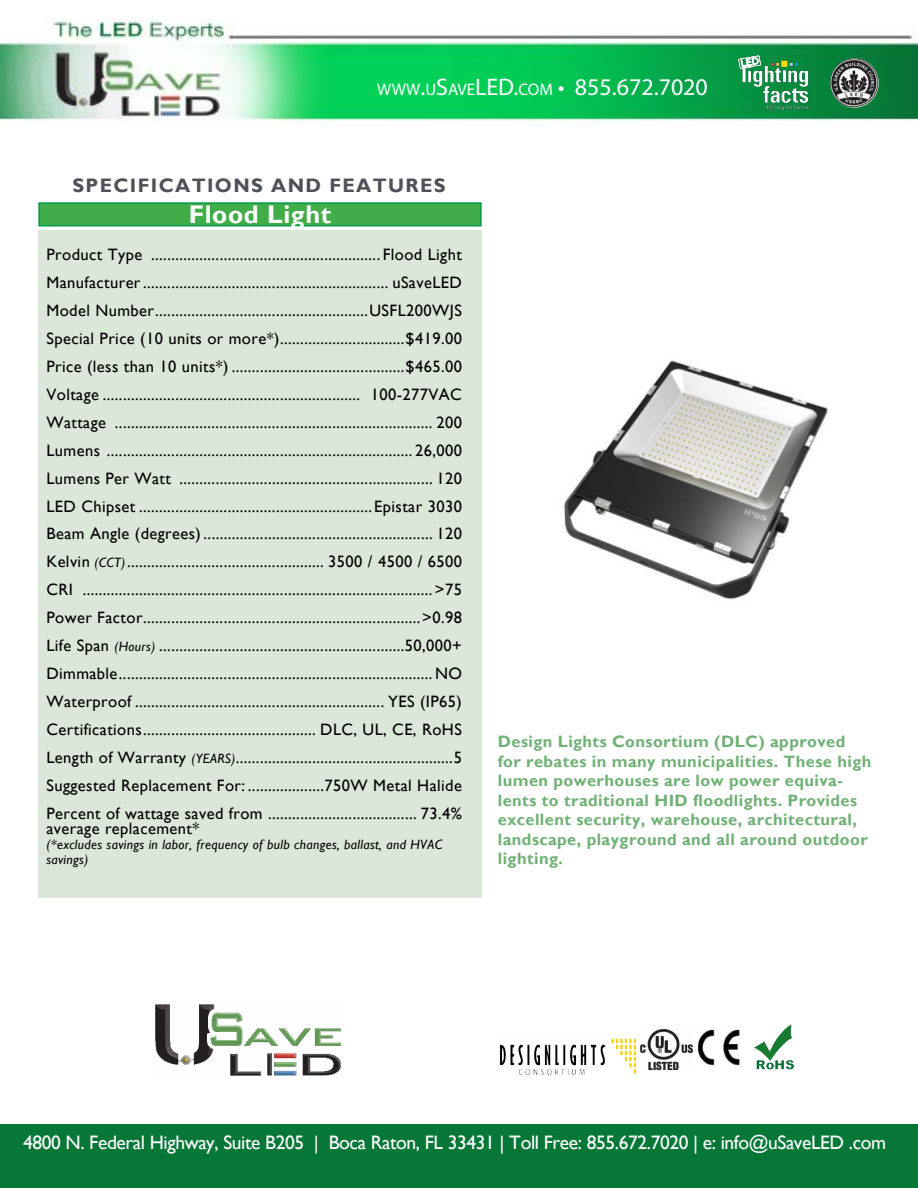
<style>
.page{position:relative;width:918px;height:1188px;background:#fff}
.page>*{position:absolute;margin:0;border:0;box-sizing:border-box;transform-origin:0 0}
.t1{font:700 25.5px "Gill Sans";letter-spacing:.025em;color:#fff}
.t2{font:24px "Myriad Pro";color:#fff}
.t3{font:19.5px "Gill Sans";letter-spacing:-.02em;color:#fff}
.t4{font:700 19.5px "Gill Sans";letter-spacing:.07em;color:#4e5158}
.t5{font:16.5px/27.9px "Gill Sans";letter-spacing:.025em;color:#000;text-align:justify}
.t6{font:700 16.5px/19.5px "Gill Sans";letter-spacing:.025em;color:#70b175}
.t7{font:italic 13.5px/15px "Gill Sans";letter-spacing:.025em;color:#000}
.s1{font-size:16.8px}
.s2{font-style:italic;font-size:13.5px}
</style>
<div class="page">
<div style="left:38px;top:230px;width:444px;height:667px;background:#dbe7d8"></div>
<div style="left:38px;top:202px;width:444px;height:25px;background:#41ad49;border:2px solid #019c49"></div>
<img style="left:754px;top:1024px;width:40px;height:46px">
<div style="left:0;top:1124px;width:918px;height:64px;background:#067737"></div>
<img style="left:0;top:17px;width:918px;height:105px">
<img style="left:738px;top:55px;width:72px;height:55px">
<img style="left:830px;top:58px;width:49px;height:50px;border-radius:25px">
<img style="left:155px;top:1004px;width:187px;height:72px">
<img style="left:697px;top:1029px;width:43px;height:37px">
<img style="left:640px;top:1029px;width:53px;height:42px">
<img style="left:499px;top:1038px;width:138px;height:37px">
<img style="left:563px;top:360px;width:265px;height:240px">
<h2 class="t2" style="left:377px;top:72px;width:332px"><span class="s1">WWW</span>.<span class="s1">U</span>S<span class="s1">AVE</span>LED.<span class="s1">COM</span> • 855.672.7020</h2>
<p class="t4" style="left:72px;top:173px;width:375px">SPECIFICATIONS AND FEATURES</p>
<h1 class="t1" style="left:189px;top:199px;width:144px">Flood Light</h1>
<p class="t5" style="left:46px;top:241px;width:417px">Product Type ......................................................... Flood Light Manufacturer............................................................. uSaveLED Model Number.....................................................USFL200WJS Special Price (10 units or more*)...............................$419.00<br>Price (less than 10 units*) ...........................................$465.00<br>Voltage ................................................................ 100-277VAC Wattage ............................................................................... 200<br>Lumens ............................................................................ 26,000<br>Lumens Per Watt ............................................................... 120<br>LED Chipset ..........................................................Epistar 3030<br>Beam Angle (degrees) ......................................................... 120<br>Kelvin <span class="s2">(CCT)</span>................................................. 3500 / 4500 / 6500<br>CRI ....................................................................................... &gt;75<br>Power Factor.....................................................................&gt;0.98<br>Life Span <span class="s2">(Hours)</span> .............................................................50,000+ Dimmable..............................................................................NO Waterproof .............................................................. YES (IP65)<br>Certifications........................................... DLC, UL, CE, RoHS Length of Warranty <span class="s2">(YEARS)</span>......................................................5<br>Suggested Replacement For: ...................750W Metal Halide Percent of wattage saved from ..................................... 73.4%</p>
<p class="t5" style="left:46px;top:815px;width:154px">average replacement*</p>
<p class="t7" style="left:46px;top:837px;width:397px">(*excludes savings in labor, frequency of bulb changes, ballast, and HVAC savings)</p>
<p class="t6" style="left:498px;top:733px;width:375px">Design Lights Consortium (DLC) approved for rebates in many municipalities. These high lumen powerhouses are low power equiva&shy;lents to traditional HID floodlights. Provides excellent security, warehouse, architectural, landscape, playground and all around outdoor lighting.</p>
<p class="t3" style="left:23px;top:1131px;width:865px">4800 N. Federal Highway, Suite B205 | Boca Raton, FL 33431 | Toll Free: 855.672.7020 | e: info@uSaveLED .com</p>
</div>
